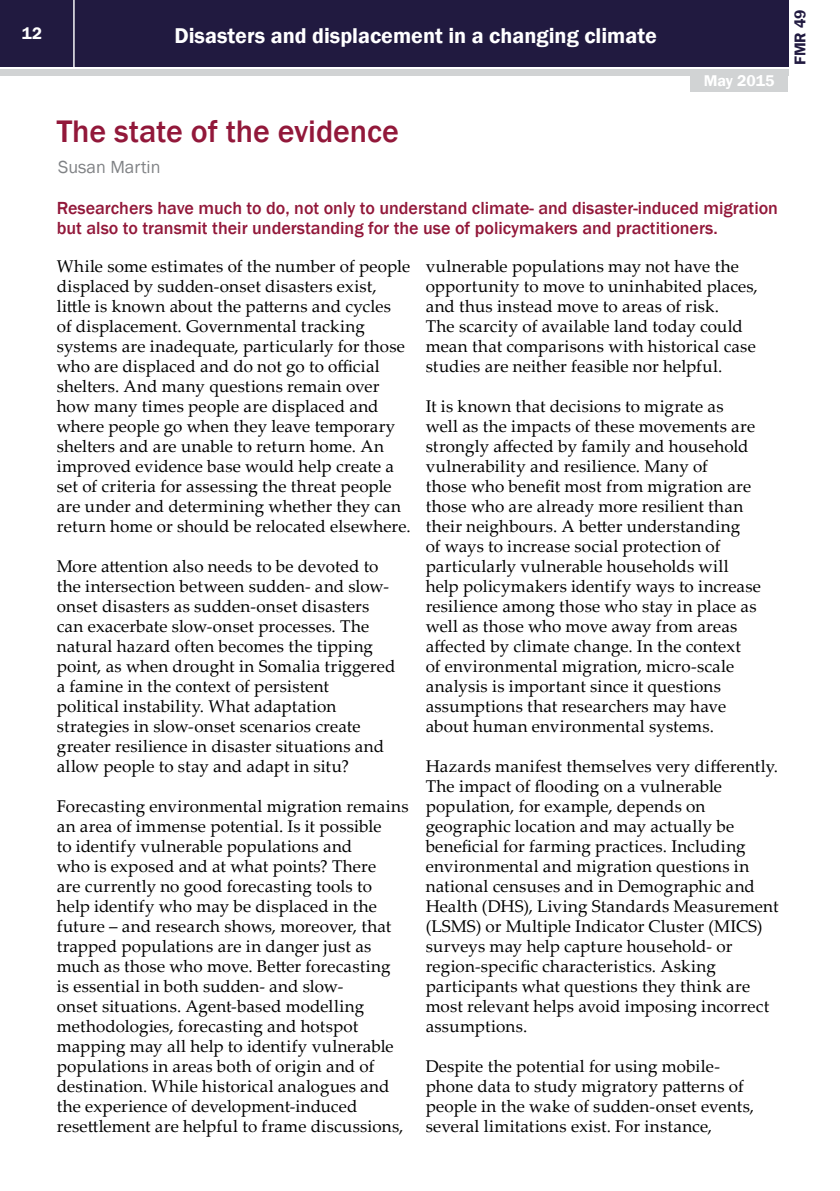
<style>
.page{position:relative;width:840px;height:1191px;background:#fff}
.page>*{position:absolute;margin:0;border:0;box-sizing:border-box;transform-origin:0 0}
.t1{font:500 32px "Franklin Gothic";letter-spacing:-.005em;color:#92183a}
.t2{font:600 22px "Franklin Gothic";color:#fff}
.t3{font:500 18px/20px "Franklin Gothic";color:#92183a}
.t4{font:18px "Franklin Gothic";color:#808285}
.t5{font:17px/20px "Palatino Linotype";letter-spacing:.01em;color:#000}
.t6{font:600 17px "Franklin Gothic";color:#fff}
.t7{font:600 16px "Franklin Gothic";color:#fff}
.t8{font:600 16px "Franklin Gothic";color:#211a40}
</style>
<div class="page">
<div style="left:0;top:0;width:787px;height:66px;background:#211a40"></div>
<div style="left:0;top:69px;width:787px;height:6px;background:#d1d3d4"></div>
<hr style="left:73px;top:0;width:2px;height:67px;background:#fff">
<div style="left:689px;top:74px;width:98px;height:18px;background:#d1d3d4"></div>
<p class="t6" style="left:22px;top:23px;width:22px">12</p>
<p class="t2" style="left:174px;top:22px;width:483px">Disasters and displacement in a changing climate</p>
<p class="t7" style="left:703px;top:71px;width:72px">May 2015</p>
<h1 class="t1" style="left:57px;top:111px;width:343px">The state of the evidence</h1>
<p class="t4" style="left:58px;top:156px;width:104px">Susan Martin</p>
<p class="t3" style="left:57px;top:198px;width:722px">Researchers have much to do, not only to understand climate- and disaster-induced migration but also to transmit their understanding for the use of policymakers and practitioners.</p>
<p class="t5" style="left:57px;top:256px;width:355px">While some estimates of the number of people displaced by sudden-onset disasters exist, little is known about the patterns and cycles<br>of displacement. Governmental tracking systems are inadequate, particularly for those who are displaced and do not go to official shelters. And many questions remain over how many times people are displaced and where people go when they leave temporary shelters and are unable to return home. An improved evidence base would help create a set of criteria for assessing the threat people are under and determining whether they can return home or should be relocated elsewhere.</p>
<p class="t5" style="left:57px;top:555px;width:340px">More attention also needs to be devoted to the intersection between sudden- and slow&shy;onset disasters as sudden-onset disasters can exacerbate slow-onset processes. The natural hazard often becomes the tipping point, as when drought in Somalia triggered a famine in the context of persistent political instability. What adaptation strategies in slow-onset scenarios create greater resilience in disaster situations and allow people to stay and adapt in situ?</p>
<p class="t5" style="left:57px;top:795px;width:353px">Forecasting environmental migration remains an area of immense potential. Is it possible<br>to identify vulnerable populations and<br>who is exposed and at what points? There<br>are currently no good forecasting tools to help identify who may be displaced in the future – and research shows, moreover, that trapped populations are in danger just as much as those who move. Better forecasting<br>is essential in both sudden- and slow-<br>onset situations. Agent-based modelling methodologies, forecasting and hotspot mapping may all help to identify vulnerable populations in areas both of origin and of destination. While historical analogues and the experience of development-induced resettlement are helpful to frame discussions,</p>
<p class="t5" style="left:425px;top:255px;width:333px">vulnerable populations may not have the opportunity to move to uninhabited places, and thus instead move to areas of risk.<br>The scarcity of available land today could mean that comparisons with historical case studies are neither feasible nor helpful.</p>
<p class="t5" style="left:425px;top:395px;width:337px">It is known that decisions to migrate as<br>well as the impacts of these movements are strongly affected by family and household vulnerability and resilience. Many of<br>those who benefit most from migration are those who are already more resilient than their neighbours. A better understanding<br>of ways to increase social protection of particularly vulnerable households will help policymakers identify ways to increase resilience among those who stay in place as well as those who move away from areas affected by climate change. In the context<br>of environmental migration, micro-scale analysis is important since it questions assumptions that researchers may have about human environmental systems.</p>
<p class="t5" style="left:425px;top:755px;width:354px">Hazards manifest themselves very differently.<br>The impact of flooding on a vulnerable population, for example, depends on geographic location and may actually be beneficial for farming practices. Including environmental and migration questions in national censuses and in Demographic and Health (DHS), Living Standards Measurement (LSMS) or Multiple Indicator Cluster (MICS) surveys may help capture household- or region-specific characteristics. Asking participants what questions they think are most relevant helps avoid imposing incorrect assumptions.</p>
<p class="t5" style="left:425px;top:1055px;width:330px">Despite the potential for using mobile&shy;phone data to study migratory patterns of people in the wake of sudden-onset events, several limitations exist. For instance,</p>
<p class="t8" style="left:789px;top:65px;width:57px;rotate:-90deg">FMR 49</p>
</div>
